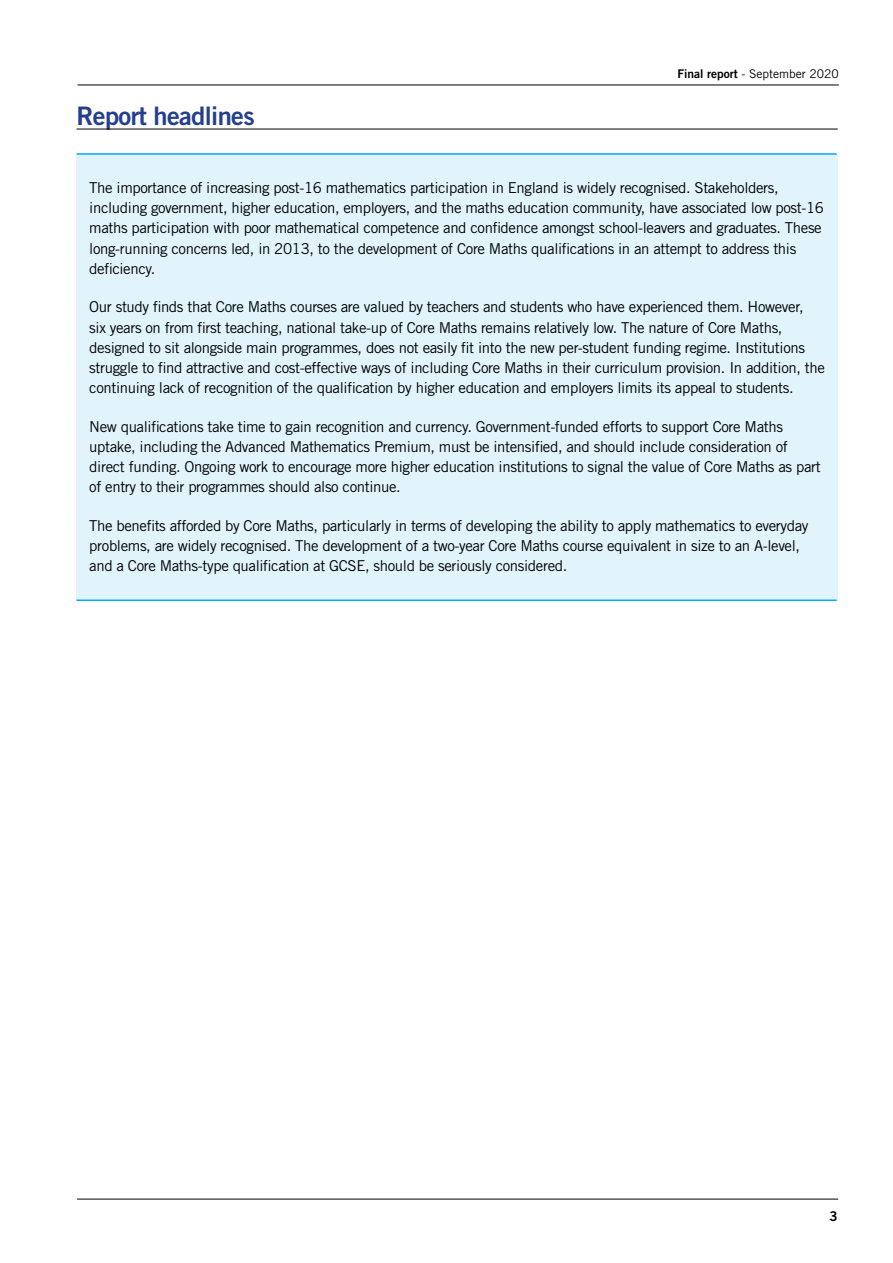
<style>
.page{position:relative;width:893px;height:1263px;background:#fff}
.page>*{position:absolute;margin:0;border:0;box-sizing:border-box;transform-origin:0 0}
.t1{font:25.5px "Trade Gothic LT Std Bd 2";letter-spacing:-.025em;color:#253f8e}
.t2{font:15px/20.2px "Trade Gothic LT Std";letter-spacing:-.025em;color:#000001}
.t3{font:13.5px "Trade Gothic LT Std Bd 2";color:#000001}
.t4{font:12px "Trade Gothic LT Std";color:#000001}
.s1{font-family:"Trade Gothic LT Std Bd 2"}
</style>
<div class="page">
<hr style="left:77px;top:1199px;width:761px;height:1px;background:#000001">
<hr style="left:78px;top:85px;width:761px;height:1px;background:#000001">
<div style="left:77px;top:154px;width:761px;height:447px;background:#e1f4fc"></div>
<hr style="left:77px;top:129px;width:761px;height:1px;background:#000001">
<hr style="left:77px;top:153px;width:760px;height:2px;background:#00aeef">
<hr style="left:77px;top:599px;width:760px;height:2px;background:#00aeef">
<p class="t1" style="left:77px;top:100px;width:180px">Report headlines</p>
<p class="t4" style="left:677px;top:67px;width:163px"><span class="s1">Final report</span> - September 2020</p>
<p class="t2" style="left:89px;top:177px;width:736px">The importance of increasing post-16 mathematics participation in England is widely recognised. Stakeholders, including government, higher education, employers, and the maths education community, have associated low post-16 maths participation with poor mathematical competence and confidence amongst school-leavers and graduates. These long-running concerns led, in 2013, to the development of Core Maths qualifications in an attempt to address this deficiency.</p>
<p class="t2" style="left:89px;top:297px;width:737px">Our study finds that Core Maths courses are valued by teachers and students who have experienced them. However,<br>six years on from first teaching, national take-up of Core Maths remains relatively low. The nature of Core Maths, designed to sit alongside main programmes, does not easily fit into the new per-student funding regime. Institutions struggle to find attractive and cost-effective ways of including Core Maths in their curriculum provision. In addition, the continuing lack of recognition of the qualification by higher education and employers limits its appeal to students.</p>
<p class="t2" style="left:89px;top:416px;width:733px">New qualifications take time to gain recognition and currency. Government-funded efforts to support Core Maths uptake, including the Advanced Mathematics Premium, must be intensified, and should include consideration of direct funding. Ongoing work to encourage more higher education institutions to signal the value of Core Maths as part of entry to their programmes should also continue.</p>
<p class="t2" style="left:89px;top:515px;width:721px">The benefits afforded by Core Maths, particularly in terms of developing the ability to apply mathematics to everyday problems, are widely recognised. The development of a two-year Core Maths course equivalent in size to an A-level, and a Core Maths-type qualification at GCSE, should be seriously considered.</p>
<p class="t3" style="left:829px;top:1208px;width:10px">3</p>
</div>
